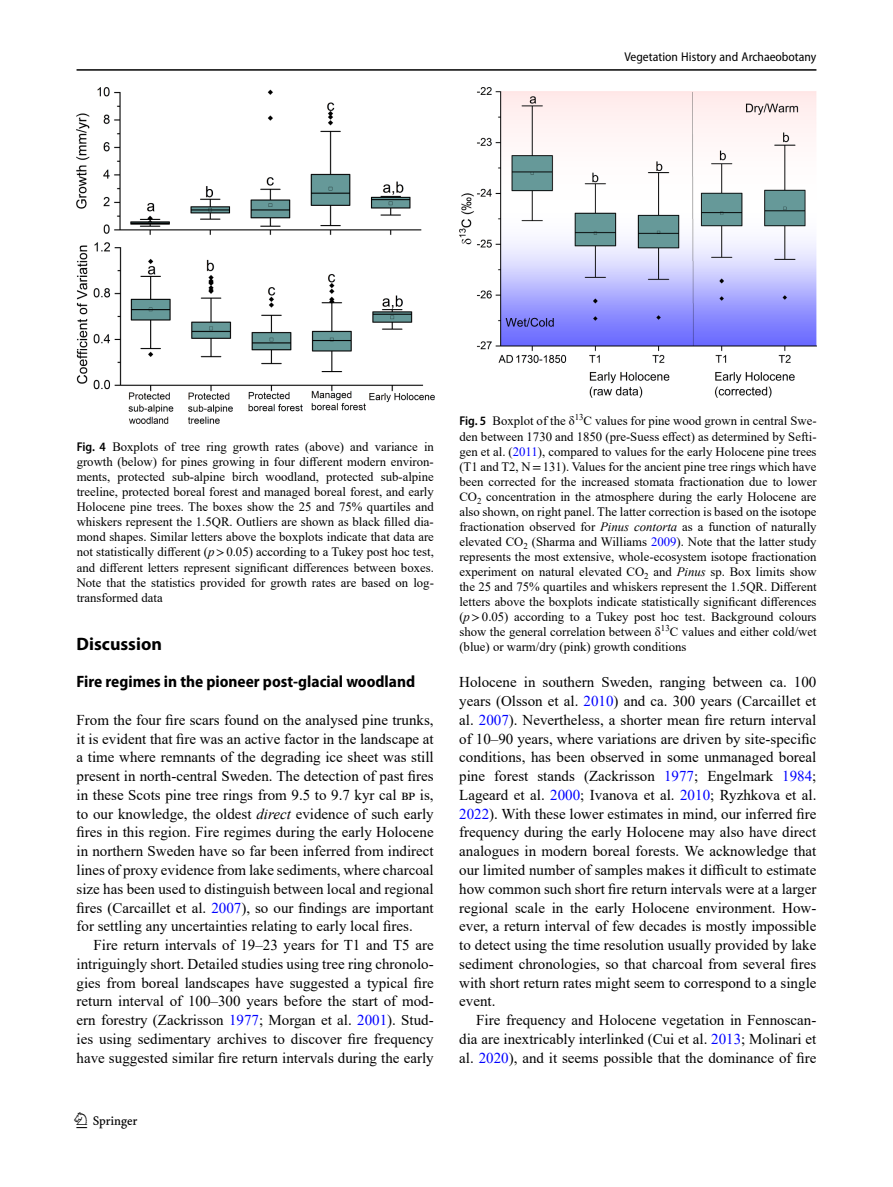
<style>
.page{position:relative;width:893px;height:1187px;background:#fff}
.page>*{position:absolute;margin:0;border:0;box-sizing:border-box;transform-origin:0 0}
.t1{font:22.5px "Springnew";color:#000}
.Head_1{font:700 18px "Myriad Pro";color:#000}
.Head_2_After_1{font:700 semi-condensed 16.5px "Myriad Pro";color:#000}
.Body_Text_Indent{font:15px/18.8px "Times New Roman";color:#000;text-align:justify}
.Body_Text{font:15px/18.8px "Times New Roman";color:#000;text-align:justify}
.Figure_Caption{font:12.75px/15px "Times New Roman";color:#000;text-align:justify}
.t2{font:semi-condensed 12.75px "Myriad Pro";color:#000}
.s1{font-family:"Myriad Pro";font-weight:600;font-stretch:semi-condensed}
.s2{font-style:italic}
.s3{font-family:"STIX"}
.s4{color:#00f}
</style>
<div class="page">
<hr style="left:77px;top:69px;width:739px;height:2px;background:#000">
<img style="left:459px;top:87px;width:358px;height:311px">
<img style="left:77px;top:87px;width:357px;height:337px">
<p class="t2" style="left:624px;top:49px;width:193px">Vegetation History and Archaeobotany</p>
<p class="Figure_Caption" style="left:77px;top:439px;width:359px"><span class="s1">Fig. 4</span> Boxplots of tree ring growth rates (above) and variance in growth (below) for pines growing in four different modern environ&shy;ments, protected sub-alpine birch woodland, protected sub-alpine treeline, protected boreal forest and managed boreal forest, and early Holocene pine trees. The boxes show the 25 and 75% quartiles and whiskers represent the 1.5QR. Outliers are shown as black filled dia&shy;mond shapes. Similar letters above the boxplots indicate that data are not statistically different (<span class="s2">p</span><span class="s3">&gt;</span>0.05) according to a Tukey post hoc test, and different letters represent significant differences between boxes.<br>Note that the statistics provided for growth rates are based on log&shy;transformed data</p>
<p class="Head_1" style="left:77px;top:632px;width:87px">Discussion</p>
<p class="Head_2_After_1" style="left:77px;top:672px;width:340px">Fire regimes in the pioneer post-glacial woodland</p>
<p class="Body_Text" style="left:77px;top:710px;width:359px">From the four fire scars found on the analysed pine trunks, it is evident that fire was an active factor in the landscape at a time where remnants of the degrading ice sheet was still present in north-central Sweden. The detection of past fires in these Scots pine tree rings from 9.5 to 9.7 kyr cal bp is, to our knowledge, the oldest <span class="s2">direct</span> evidence of such early fires in this region. Fire regimes during the early Holocene in northern Sweden have so far been inferred from indirect lines of proxy evidence from lake sediments, where charcoal size has been used to distinguish between local and regional fires (Carcaillet et al. <span class="s4">2007</span>), so our findings are important for settling any uncertainties relating to early local fires.</p>
<p class="Body_Text_Indent" style="left:77px;top:935px;width:359px;text-indent:17px">Fire return intervals of 19–23 years for T1 and T5 are intriguingly short. Detailed studies using tree ring chronolo&shy;gies from boreal landscapes have suggested a typical fire return interval of 100–300 years before the start of mod&shy;ern forestry (Zackrisson <span class="s4">1977</span>; Morgan et al. <span class="s4">2001</span>). Stud&shy;ies using sedimentary archives to discover fire frequency have suggested similar fire return intervals during the early</p>
<h1 class="t1" style="left:77px;top:1107px;width:63px">1 3</h1>
<p class="Figure_Caption" style="left:459px;top:413px;width:359px"><span class="s1">Fig. 5</span> Boxplot of the δ<sup>13</sup>C values for pine wood grown in central Swe&shy;den between 1730 and 1850 (pre-Suess effect) as determined by Sefti&shy;gen et al. (<span class="s4">2011</span>), compared to values for the early Holocene pine trees (T1 and T2, N<span class="s3">=</span>131). Values for the ancient pine tree rings which have been corrected for the increased stomata fractionation due to lower CO<sub>2</sub> concentration in the atmosphere during the early Holocene are also shown, on right panel. The latter correction is based on the isotope fractionation observed for <span class="s2">Pinus contorta</span> as a function of naturally elevated CO<sub>2</sub> (Sharma and Williams <span class="s4">2009</span>). Note that the latter study represents the most extensive, whole-ecosystem isotope fractionation experiment on natural elevated CO<sub>2</sub> and <span class="s2">Pinus</span> sp. Box limits show the 25 and 75% quartiles and whiskers represent the 1.5QR. Different letters above the boxplots indicate statistically significant differences (<span class="s2">p</span><span class="s3">&gt;</span>0.05) according to a Tukey post hoc test. Background colours show the general correlation between δ<sup>13</sup>C values and either cold/wet (blue) or warm/dry (pink) growth conditions</p>
<p class="Body_Text_Indent" style="left:459px;top:672px;width:359px">Holocene in southern Sweden, ranging between ca. 100 years (Olsson et al. <span class="s4">2010</span>) and ca. 300 years (Carcaillet et al. <span class="s4">2007</span>). Nevertheless, a shorter mean fire return interval of 10–90 years, where variations are driven by site-specific conditions, has been observed in some unmanaged boreal pine forest stands (Zackrisson <span class="s4">1977</span>; Engelmark <span class="s4">1984</span>; Lageard et al. <span class="s4">2000</span>; Ivanova et al. <span class="s4">2010</span>; Ryzhkova et al.<br><span class="s4">2022</span>). With these lower estimates in mind, our inferred fire frequency during the early Holocene may also have direct analogues in modern boreal forests. We acknowledge that our limited number of samples makes it difficult to estimate how common such short fire return intervals were at a larger regional scale in the early Holocene environment. How&shy;ever, a return interval of few decades is mostly impossible to detect using the time resolution usually provided by lake sediment chronologies, so that charcoal from several fires with short return rates might seem to correspond to a single event.</p>
<p class="Body_Text_Indent" style="left:459px;top:1010px;width:359px;text-indent:17px">Fire frequency and Holocene vegetation in Fennoscan&shy;dia are inextricably interlinked (Cui et al. <span class="s4">2013</span>; Molinari et al. <span class="s4">2020</span>), and it seems possible that the dominance of fire</p>
</div>
